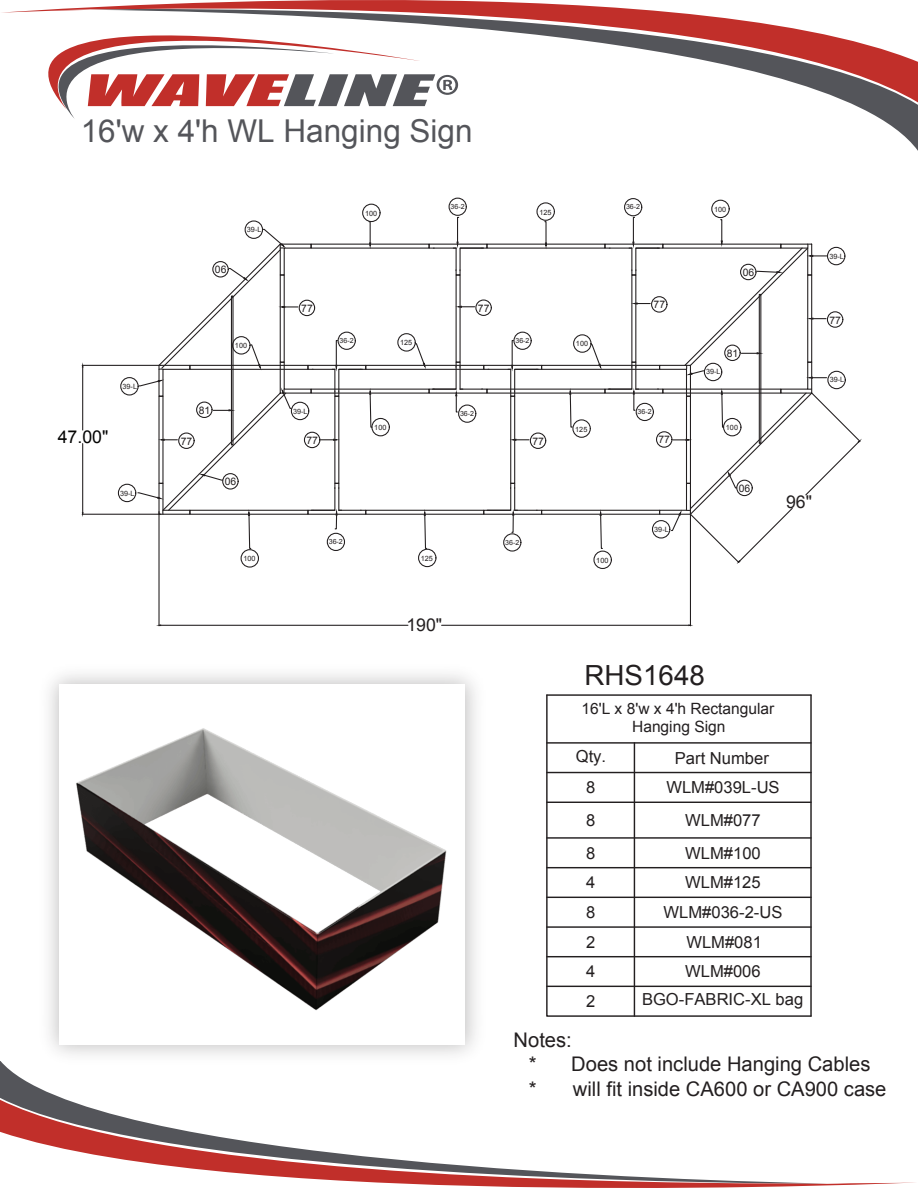
<style>
.page{position:relative;width:918px;height:1188px;background:#fff}
.page>*{position:absolute;margin:0;border:0;box-sizing:border-box;transform-origin:0 0}
.t1{font:31.5px "Arial";color:#54555a}
.t2{font:27.75px "Arial";color:#231f20}
.t3{font:20.1px/24.3px "Arial";color:#231f20}
.t4{font:17.7px "Arial";color:#231f20}
.t5{font:17.7px "Arial";color:#050504}
.t6{font:16.65px "Arial";color:#231f20}
.t7{font:15.6px/18.8px "Arial";color:#231f20;text-align:center}
.t8{font:10.35px "Arial";color:#231f20}
.t9{font:7.2px "Arial";color:#231f20}
.t10{font:7.05px "Arial";color:#231f20}
</style>
<div class="page">
<svg style="left:0;top:1100px;width:915px;height:88px"></svg>
<svg style="left:848px;top:102px;width:70px;height:49px"></svg>
<svg style="left:2px;top:0;width:916px;height:102px"></svg>
<svg style="left:39px;top:28px;width:419px;height:91px"></svg>
<img style="left:4px;top:679px;width:472px;height:420px">
<img style="left:58px;top:674px;width:409px;height:394px">
<svg style="left:546px;top:694px;width:266px;height:323px"></svg>
<hr style="left:634px;top:743px;width:1px;height:273px;background:#231f20">
<hr style="left:810px;top:695px;width:2px;height:321px;background:#231f20">
<hr style="left:82px;top:514px;width:79px;height:1px;background:#231f20">
<hr style="left:82px;top:365px;width:79px;height:1px;background:#231f20">
<hr style="left:82px;top:444px;width:1px;height:69px;background:#231f20">
<hr style="left:82px;top:367px;width:1px;height:63px;background:#231f20">
<div style="left:365px;top:365px;width:119px;height:5px;border:1px solid #231f20"></div>
<div style="left:365px;top:510px;width:119px;height:5px;border:1px solid #231f20"></div>
<div style="left:541px;top:365px;width:119px;height:5px;border:1px solid #231f20"></div>
<div style="left:541px;top:510px;width:119px;height:5px;border:1px solid #231f20"></div>
<div style="left:120px;top:377px;width:19px;height:19px;border:1px solid #231f20;border-radius:50%"></div>
<div style="left:118px;top:484px;width:18px;height:18px;border:1px solid #231f20;border-radius:50%"></div>
<div style="left:245px;top:220px;width:18px;height:19px;border:1px solid #231f20;border-radius:50%"></div>
<hr style="left:158px;top:512px;width:2px;height:114px;background:#231f20">
<hr style="left:690px;top:501px;width:1px;height:125px;background:#231f20">
<hr style="left:161px;top:625px;width:247px;height:1px;background:#231f20">
<hr style="left:442px;top:625px;width:247px;height:1px;background:#231f20">
<div style="left:510px;top:396px;width:5px;height:88px;border:1px solid #231f20"></div>
<svg style="left:458px;top:305px;width:17px;height:3px"></svg>
<div style="left:475px;top:299px;width:17px;height:17px;border:1px solid #231f20;border-radius:50%"></div>
<svg style="left:512px;top:439px;width:17px;height:2px"></svg>
<div style="left:530px;top:433px;width:16px;height:16px;border:1px solid #231f20;border-radius:50%"></div>
<svg style="left:569px;top:390px;width:4px;height:38px"></svg>
<div style="left:513px;top:332px;width:19px;height:18px;border:1px solid #231f20;border-radius:50%"></div>
<div style="left:458px;top:405px;width:18px;height:18px;border:1px solid #231f20;border-radius:50%"></div>
<svg style="left:414px;top:339px;width:129px;height:74px"></svg>
<div style="left:327px;top:533px;width:18px;height:18px;border:1px solid #231f20;border-radius:50%"></div>
<svg style="left:424px;top:511px;width:4px;height:38px"></svg>
<div style="left:503px;top:533px;width:18px;height:19px;border:1px solid #231f20;border-radius:50%"></div>
<div style="left:449px;top:198px;width:18px;height:18px;border:1px solid #231f20;border-radius:50%"></div>
<svg style="left:428px;top:216px;width:60px;height:60px"></svg>
<div style="left:624px;top:198px;width:18px;height:18px;border:1px solid #231f20;border-radius:50%"></div>
<svg style="left:544px;top:221px;width:3px;height:26px"></svg>
<div style="left:241px;top:549px;width:18px;height:19px;border:1px solid #231f20;border-radius:50%"></div>
<div style="left:418px;top:549px;width:18px;height:18px;border:1px solid #231f20;border-radius:50%"></div>
<div style="left:593px;top:551px;width:19px;height:18px;border:1px solid #231f20;border-radius:50%"></div>
<div style="left:711px;top:200px;width:19px;height:18px;border:1px solid #231f20;border-radius:50%"></div>
<div style="left:362px;top:204px;width:19px;height:18px;border:1px solid #231f20;border-radius:50%"></div>
<div style="left:573px;top:334px;width:19px;height:19px;border:1px solid #231f20;border-radius:50%"></div>
<div style="left:371px;top:418px;width:19px;height:18px;border:1px solid #231f20;border-radius:50%"></div>
<div style="left:397px;top:333px;width:19px;height:19px;border:1px solid #231f20;border-radius:50%"></div>
<div style="left:536px;top:202px;width:19px;height:19px;border:1px solid #231f20;border-radius:50%"></div>
<div style="left:572px;top:419px;width:19px;height:19px;border:1px solid #231f20;border-radius:50%"></div>
<svg style="left:590px;top:216px;width:272px;height:348px"></svg>
<div style="left:736px;top:480px;width:17px;height:16px;border:1px solid #231f20;border-radius:50%"></div>
<svg style="left:137px;top:221px;width:236px;height:329px"></svg>
<svg style="left:483px;top:483px;width:60px;height:50px"></svg>
<h1 class="t1" style="left:81px;top:111px;width:393px">16'w x 4'h WL Hanging Sign</h1>
<p class="t9" style="left:123px;top:382px;width:16px">39-L</p>
<p class="t8" style="left:215px;top:263px;width:13px">06</p>
<p class="t9" style="left:247px;top:225px;width:16px">39-L</p>
<p class="t8" style="left:199px;top:403px;width:13px">81</p>
<p class="t9" style="left:235px;top:341px;width:14px">100</p>
<p class="t9" style="left:365px;top:209px;width:14px">100</p>
<p class="t8" style="left:301px;top:301px;width:13px">77</p>
<p class="t9" style="left:293px;top:406px;width:16px">39-L</p>
<p class="t10" style="left:340px;top:336px;width:16px">36-2</p>
<p class="t9" style="left:400px;top:338px;width:14px">125</p>
<p class="t10" style="left:451px;top:202px;width:16px">36-2</p>
<p class="t10" style="left:626px;top:202px;width:16px">36-2</p>
<p class="t9" style="left:539px;top:207px;width:14px">125</p>
<p class="t8" style="left:478px;top:301px;width:13px">77</p>
<p class="t8" style="left:654px;top:298px;width:13px">77</p>
<p class="t10" style="left:515px;top:336px;width:16px">36-2</p>
<p class="t9" style="left:576px;top:339px;width:14px">100</p>
<p class="t10" style="left:460px;top:409px;width:16px">36-2</p>
<p class="t10" style="left:638px;top:407px;width:16px">36-2</p>
<p class="t9" style="left:714px;top:205px;width:14px">100</p>
<p class="t8" style="left:743px;top:265px;width:13px">06</p>
<p class="t8" style="left:727px;top:346px;width:13px">81</p>
<p class="t9" style="left:706px;top:367px;width:16px">39-L</p>
<p class="t5" style="left:58px;top:425px;width:52px">47.00"</p>
<p class="t9" style="left:120px;top:488px;width:16px">39-L</p>
<p class="t9" style="left:374px;top:423px;width:14px">100</p>
<p class="t9" style="left:726px;top:423px;width:14px">100</p>
<p class="t9" style="left:575px;top:424px;width:14px">125</p>
<p class="t8" style="left:181px;top:434px;width:13px">77</p>
<p class="t8" style="left:307px;top:434px;width:13px">77</p>
<p class="t8" style="left:532px;top:434px;width:13px">77</p>
<p class="t8" style="left:659px;top:433px;width:13px">77</p>
<p class="t8" style="left:225px;top:475px;width:13px">06</p>
<p class="t10" style="left:329px;top:537px;width:16px">36-2</p>
<p class="t10" style="left:505px;top:537px;width:16px">36-2</p>
<p class="t9" style="left:243px;top:554px;width:14px">100</p>
<p class="t9" style="left:421px;top:554px;width:14px">125</p>
<p class="t9" style="left:596px;top:555px;width:14px">100</p>
<p class="t9" style="left:654px;top:525px;width:16px">39-L</p>
<p class="t8" style="left:739px;top:481px;width:13px">06</p>
<p class="t9" style="left:829px;top:251px;width:16px">39-L</p>
<p class="t8" style="left:829px;top:313px;width:13px">77</p>
<p class="t9" style="left:830px;top:375px;width:16px">39-L</p>
<p class="t4" style="left:786px;top:490px;width:27px">96"</p>
<p class="t4" style="left:406px;top:614px;width:37px">190"</p>
<h2 class="t2" style="left:585px;top:657px;width:122px">RHS1648</h2>
<p class="t7" style="left:581px;top:699px;width:195px">16'L x 8'w x 4'h Rectangular<br>Hanging Sign</p>
<p class="t6" style="left:576px;top:745px;width:32px">Qty.</p>
<p class="t6" style="left:675px;top:747px;width:96px">Part Number</p>
<p class="t6" style="left:586px;top:776px;width:11px">8</p>
<p class="t6" style="left:666px;top:777px;width:115px">WLM#039L-US</p>
<p class="t6" style="left:586px;top:809px;width:11px">8</p>
<p class="t6" style="left:685px;top:809px;width:77px">WLM#077</p>
<p class="t6" style="left:586px;top:842px;width:11px">8</p>
<p class="t6" style="left:685px;top:842px;width:77px">WLM#100</p>
<p class="t6" style="left:586px;top:872px;width:11px">4</p>
<p class="t6" style="left:685px;top:872px;width:77px">WLM#125</p>
<p class="t6" style="left:586px;top:901px;width:11px">8</p>
<p class="t6" style="left:664px;top:901px;width:120px">WLM#036-2-US</p>
<p class="t6" style="left:586px;top:931px;width:11px">2</p>
<p class="t6" style="left:686px;top:931px;width:77px">WLM#081</p>
<p class="t6" style="left:586px;top:961px;width:11px">4</p>
<p class="t6" style="left:685px;top:961px;width:77px">WLM#006</p>
<p class="t6" style="left:586px;top:990px;width:11px">2</p>
<p class="t6" style="left:642px;top:989px;width:163px">BGO-FABRIC-XL bag</p>
<p class="t3" style="left:529px;top:1028px;width:359px;text-indent:-15px">Notes:<br>* Does not include Hanging Cables<br>* will fit inside CA600 or CA900 case</p>
</div>
